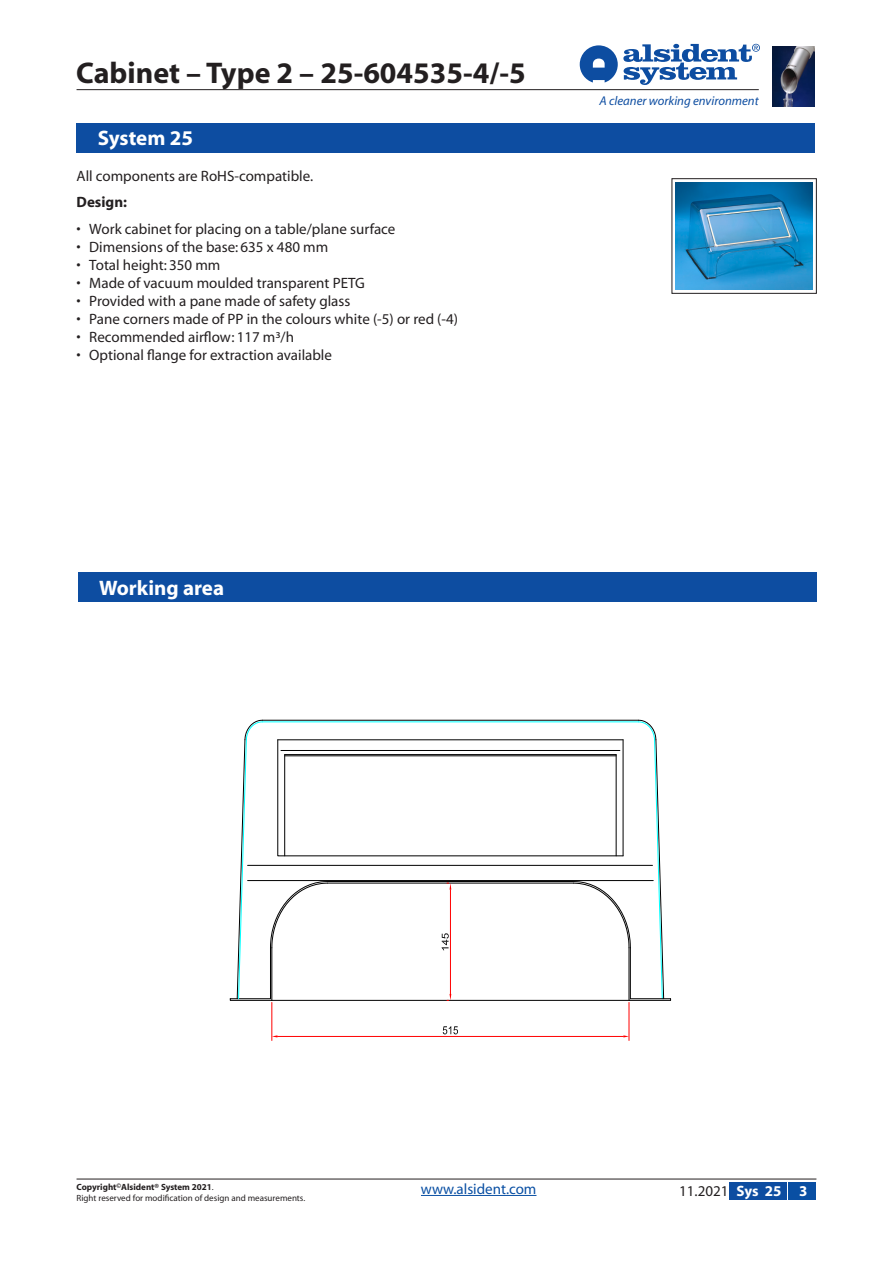
<style>
.page{position:relative;width:893px;height:1263px;background:#fff}
.page>*{position:absolute;margin:0;border:0;box-sizing:border-box;transform-origin:0 0}
.Overskrift{font:700 30px "Myriad";color:#231f20}
.t1{font:700 21px "Myriad";color:#fff}
.Brødtekst{font:15px "Myriad";color:#231f20}
.t2{font:15px "Myriad";color:#094fa3}
.Sidetal{font:15px "Myriad";color:#231f20}
.t3{font:700 15px "Myriad";color:#231f20}
.t4{font:700 15px "Myriad";color:#fff}
.t5{font:italic 12.75px "Myriad";color:#0d4da1}
.t6{font:9px/10.5px "Myriad";color:#231f20}
.s1{font-weight:700}
.s2{font-weight:700;color:#fff}
</style>
<div class="page">
<img style="left:772px;top:47px;width:43px;height:60px">
<svg style="left:580px;top:44px;width:180px;height:41px"></svg>
<hr style="left:77px;top:89px;width:682px;height:1px;background:#231f20">
<hr style="left:77px;top:1179px;width:739px;height:1px;background:#231f20">
<div style="left:729px;top:1182px;width:58px;height:17px;background:#0d4da1"></div>
<img style="left:676px;top:183px;width:137px;height:106px">
<svg style="left:229px;top:719px;width:443px;height:322px"></svg>
<div style="left:78px;top:572px;width:738px;height:30px;background:#0d4da1"></div>
<div style="left:77px;top:123px;width:738px;height:29px;background:#0d4da1"></div>
<hr style="left:421px;top:1195px;width:115px;height:1px;background:#094fa3">
<div style="left:788px;top:1182px;width:28px;height:18px;background:#094fa3"></div>
<p class="Overskrift" style="left:76px;top:58px;width:451px">Cabinet – Type 2 – 25-604535-4/-5</p>
<h2 class="t1" style="left:98px;top:127px;width:97px">System 25</h2>
<p class="Brødtekst" style="left:77px;top:169px;width:238px">All components are RoHS-compatible.</p>
<p class="t3" style="left:77px;top:194px;width:52px">Design:</p>
<p class="Brødtekst" style="left:77px;top:222px;width:320px">• Work cabinet for placing on a table/plane surface</p>
<p class="Brødtekst" style="left:77px;top:240px;width:253px">• Dimensions of the base: 635 x 480 mm</p>
<p class="Brødtekst" style="left:77px;top:258px;width:145px">• Total height: 350 mm</p>
<p class="Brødtekst" style="left:77px;top:276px;width:290px">• Made of vacuum moulded transparent PETG</p>
<p class="Brødtekst" style="left:77px;top:294px;width:275px">• Provided with a pane made of safety glass</p>
<p class="Brødtekst" style="left:77px;top:312px;width:383px">• Pane corners made of PP in the colours white (-5) or red (-4)</p>
<p class="Brødtekst" style="left:77px;top:330px;width:219px">• Recommended airflow: 117 m³/h</p>
<p class="Brødtekst" style="left:77px;top:348px;width:257px">• Optional flange for extraction available</p>
<p class="t5" style="left:599px;top:94px;width:161px">A cleaner working environment</p>
<h2 class="t1" style="left:99px;top:577px;width:126px">Working area</h2>
<p class="t6" style="left:77px;top:1182px;width:230px"><span class="s1">Copyright</span><sup>©</sup><span class="s1">Alsident® System 2021</span>.<br>Right reserved for modification of design and measurements.</p>
<p class="t2" style="left:421px;top:1181px;width:117px">www.alsident.com</p>
<p class="Sidetal" style="left:679px;top:1183px;width:104px">11.2021 <span class="s2">Sys 25</span></p>
<p class="t4" style="left:799px;top:1183px;width:10px">3</p>
</div>
